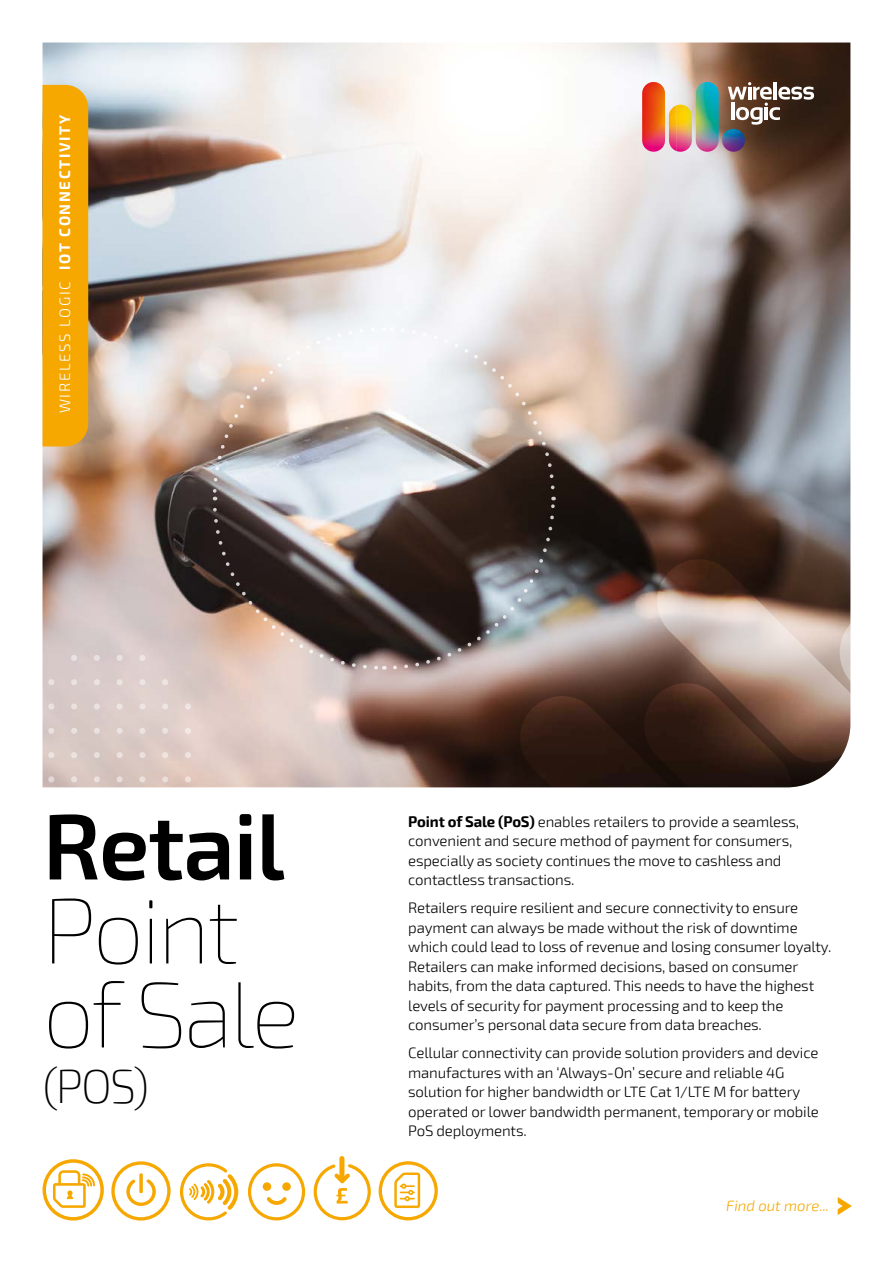
<style>
.page{position:relative;width:893px;height:1263px;background:#fff}
.page>*{position:absolute;margin:0;border:0;box-sizing:border-box;transform-origin:0 0}
.t1{font:100 93px/84px "Exo 2";letter-spacing:-.04em;color:#000}
.t2{font:600 93px "Exo 2";letter-spacing:-.02em;color:#000}
.t3{font:200 46.5px "Exo 2";color:#000}
.t4{font:300 15px/19.5px "Exo 2";letter-spacing:-.01em;color:#000}
.t5{font:700 15px "Exo 2";letter-spacing:.11em;color:#fff}
.t6{font:italic 300 15px "Exo 2";color:#f7a800}
.s1{font-weight:300}
.s2{font-weight:700}
</style>
<div class="page">
<img style="left:43px;top:43px;width:807px;height:744px">
<svg style="left:838px;top:1197px;width:14px;height:18px"></svg>
<img style="left:642px;top:82px;width:34px;height:70px">
<img style="left:688px;top:82px;width:31px;height:70px">
<img style="left:676px;top:105px;width:6px;height:47px">
<img style="left:722px;top:129px;width:23px;height:23px;border-radius:11px">
<svg style="left:728px;top:82px;width:86px;height:43px"></svg>
<svg style="left:71px;top:655px;width:6px;height:6px"></svg>
<svg style="left:94px;top:655px;width:6px;height:6px"></svg>
<svg style="left:117px;top:655px;width:6px;height:6px"></svg>
<svg style="left:139px;top:655px;width:6px;height:6px"></svg>
<svg style="left:48px;top:679px;width:6px;height:6px"></svg>
<svg style="left:71px;top:679px;width:6px;height:6px"></svg>
<svg style="left:94px;top:679px;width:6px;height:6px"></svg>
<svg style="left:117px;top:679px;width:6px;height:6px"></svg>
<svg style="left:139px;top:679px;width:6px;height:6px"></svg>
<svg style="left:162px;top:679px;width:6px;height:6px"></svg>
<svg style="left:48px;top:703px;width:6px;height:6px"></svg>
<svg style="left:71px;top:703px;width:6px;height:6px"></svg>
<svg style="left:94px;top:703px;width:6px;height:6px"></svg>
<svg style="left:117px;top:703px;width:6px;height:6px"></svg>
<svg style="left:139px;top:703px;width:6px;height:6px"></svg>
<svg style="left:162px;top:703px;width:6px;height:6px"></svg>
<svg style="left:185px;top:703px;width:6px;height:6px"></svg>
<svg style="left:48px;top:728px;width:6px;height:6px"></svg>
<svg style="left:71px;top:728px;width:6px;height:6px"></svg>
<svg style="left:94px;top:728px;width:6px;height:6px"></svg>
<svg style="left:117px;top:728px;width:6px;height:6px"></svg>
<svg style="left:139px;top:728px;width:6px;height:6px"></svg>
<svg style="left:162px;top:728px;width:6px;height:6px"></svg>
<svg style="left:185px;top:728px;width:6px;height:6px"></svg>
<svg style="left:48px;top:752px;width:6px;height:6px"></svg>
<svg style="left:71px;top:752px;width:6px;height:6px"></svg>
<svg style="left:94px;top:752px;width:6px;height:6px"></svg>
<svg style="left:117px;top:752px;width:6px;height:6px"></svg>
<svg style="left:139px;top:752px;width:6px;height:6px"></svg>
<svg style="left:162px;top:752px;width:6px;height:6px"></svg>
<svg style="left:185px;top:752px;width:6px;height:6px"></svg>
<svg style="left:48px;top:776px;width:6px;height:6px"></svg>
<svg style="left:71px;top:776px;width:6px;height:6px"></svg>
<svg style="left:94px;top:776px;width:6px;height:6px"></svg>
<svg style="left:117px;top:776px;width:6px;height:6px"></svg>
<svg style="left:139px;top:776px;width:6px;height:6px"></svg>
<svg style="left:162px;top:776px;width:6px;height:6px"></svg>
<svg style="left:185px;top:776px;width:6px;height:6px"></svg>
<div style="left:43px;top:85px;width:45px;height:361px;background:#f7a800"></div>
<img style="left:391px;top:497px;width:460px;height:291px">
<svg style="left:384px;top:326px;width:173px;height:165px"></svg>
<svg style="left:211px;top:326px;width:166px;height:174px;background:#d7cfcc"></svg>
<svg style="left:211px;top:506px;width:174px;height:165px;background:#746762"></svg>
<svg style="left:180px;top:1163px;width:58px;height:57px"></svg>
<svg style="left:248px;top:1163px;width:57px;height:57px"></svg>
<div style="left:263px;top:1182px;width:8px;height:9px;background:#f7a800;border-radius:50%"></div>
<div style="left:282px;top:1182px;width:9px;height:9px;background:#f7a800;border-radius:50%"></div>
<svg style="left:314px;top:1156px;width:57px;height:64px"></svg>
<svg style="left:43px;top:1159px;width:61px;height:61px"></svg>
<svg style="left:111px;top:1161px;width:60px;height:59px"></svg>
<svg style="left:379px;top:1161px;width:59px;height:59px"></svg>
<p class="t5" style="left:56px;top:413px;width:300px;rotate:-90deg"><span class="s1">WIRELESS LOGIC</span> IOT CONNECTIVITY</p>
<h1 class="t2" style="left:43px;top:792px;width:244px">Retail</h1>
<h1 class="t1" style="left:43px;top:891px;width:259px">Point of Sale</h1>
<h2 class="t3" style="left:43px;top:1060px;width:108px">(POS)</h2>
<p class="t4" style="left:408px;top:812px;width:392px"><span class="s2">Point of Sale (PoS)</span> enables retailers to provide a seamless, convenient and secure method of payment for consumers, especially as society continues the move to cashless and contactless transactions.</p>
<p class="t4" style="left:408px;top:899px;width:425px">Retailers require resilient and secure connectivity to ensure payment can always be made without the risk of downtime which could lead to loss of revenue and losing consumer loyalty.<br>Retailers can make informed decisions, based on consumer habits, from the data captured. This needs to have the highest levels of security for payment processing and to keep the consumer’s personal data secure from data breaches.</p>
<p class="t4" style="left:408px;top:1044px;width:412px">Cellular connectivity can provide solution providers and device manufactures with an ‘Always-On’ secure and reliable 4G solution for higher bandwidth or LTE Cat 1/LTE M for battery operated or lower bandwidth permanent, temporary or mobile PoS deployments.</p>
<p class="t6" style="left:726px;top:1197px;width:104px">Find out more...</p>
</div>
